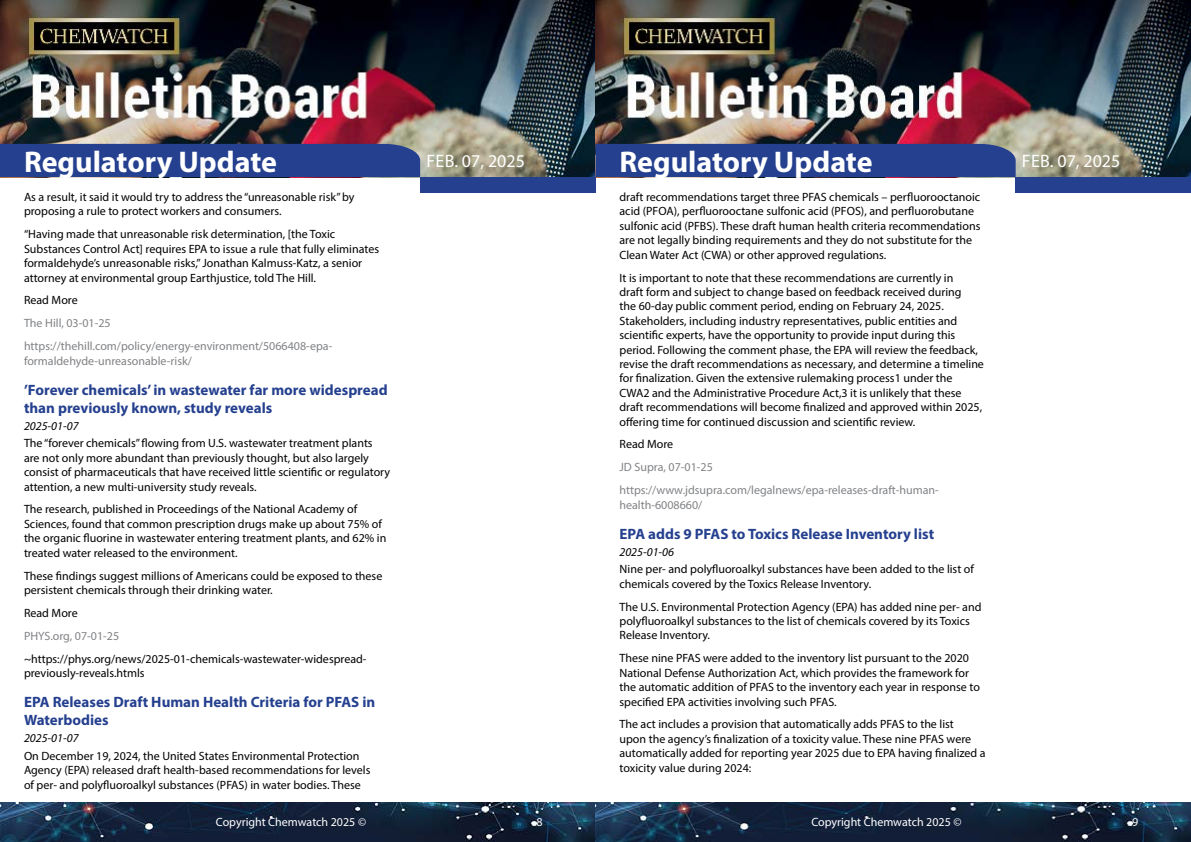
<style>
.page{position:relative;width:1191px;height:842px;background:#fff}
.page>*{position:absolute;margin:0;border:0;box-sizing:border-box;transform-origin:0 0}
.t1{font:700 30px "Myriad Pro";color:#fff}
.t2{font:18px "Myriad Pro";color:#fff}
.t3{font:700 15px/18px "Myriad Pro";color:#25408f}
.t4{font:12px/14.4px "Myriad Pro";color:#000}
.t5{font:12px/22.9px "Myriad Pro";color:#808285}
.t6{font:12px "Myriad Pro";color:#fff}
.t7{font:italic 12px "Myriad Pro";color:#000}
</style>
<div class="page">
<img style="left:0;top:0;width:1191px;height:177px">
<div style="left:420px;top:177px;width:175px;height:15px;background:#25408f"></div>
<div style="left:1015px;top:177px;width:176px;height:15px;background:#25408f"></div>
<div style="left:0;top:144px;width:420px;height:33px;background:#25408f"></div>
<div style="left:595px;top:144px;width:420px;height:33px;background:#25408f"></div>
<img style="left:0;top:802px;width:1191px;height:40px">
<h1 class="t1" style="left:24px;top:142px;width:255px">Regulatory Update</h1>
<h2 class="t2" style="left:426px;top:149px;width:100px">Feb. 07, 2025</h2>
<h1 class="t1" style="left:619px;top:142px;width:255px">Regulatory Update</h1>
<h2 class="t2" style="left:1022px;top:149px;width:100px">Feb. 07, 2025</h2>
<p class="t4" style="left:619px;top:190px;width:362px">draft recommendations target three PFAS chemicals – perfluorooctanoic acid (PFOA), perfluorooctane sulfonic acid (PFOS), and perfluorobutane sulfonic acid (PFBS). These draft human health criteria recommendations are not legally binding requirements and they do not substitute for the Clean Water Act (CWA) or other approved regulations.</p>
<p class="t4" style="left:619px;top:270px;width:366px">It is important to note that these recommendations are currently in<br>draft form and subject to change based on feedback received during<br>the 60-day public comment period, ending on February 24, 2025.<br>Stakeholders, including industry representatives, public entities and scientific experts, have the opportunity to provide input during this period. Following the comment phase, the EPA will review the feedback, revise the draft recommendations as necessary, and determine a timeline for finalization. Given the extensive rulemaking process1 under the CWA2 and the Administrative Procedure Act,3 it is unlikely that these draft recommendations will become finalized and approved within 2025, offering time for continued discussion and scientific review.</p>
<p class="t4" style="left:619px;top:437px;width:55px">Read More</p>
<p class="t5" style="left:619px;top:456px;width:321px">JD Supra, 07-01-25 https://www.jdsupra.com/legalnews/epa-releases-draft-human-</p>
<p class="t5" style="left:619px;top:493px;width:84px">health-6008660/</p>
<p class="t3" style="left:619px;top:524px;width:316px">EPA adds 9 PFAS to Toxics Release Inventory list</p>
<p class="t7" style="left:619px;top:545px;width:56px">2025-01-06</p>
<p class="t4" style="left:619px;top:562px;width:356px">Nine per- and polyfluoroalkyl substances have been added to the list of chemicals covered by the Toxics Release Inventory.</p>
<p class="t4" style="left:619px;top:599px;width:363px">The U.S. Environmental Protection Agency (EPA) has added nine per- and polyfluoroalkyl substances to the list of chemicals covered by its Toxics<br>Release Inventory.</p>
<p class="t4" style="left:619px;top:651px;width:362px">These nine PFAS were added to the inventory list pursuant to the 2020<br>National Defense Authorization Act, which provides the framework for the automatic addition of PFAS to the inventory each year in response to specified EPA activities involving such PFAS.</p>
<p class="t4" style="left:619px;top:717px;width:368px">The act includes a provision that automatically adds PFAS to the list<br>upon the agency’s finalization of a toxicity value. These nine PFAS were automatically added for reporting year 2025 due to EPA having finalized a toxicity value during 2024:</p>
<p class="t4" style="left:24px;top:190px;width:332px">As a result, it said it would try to address the “unreasonable risk” by proposing a rule to protect workers and consumers.</p>
<p class="t4" style="left:24px;top:227px;width:356px">“Having made that unreasonable risk determination, [the Toxic Substances Control Act] requires EPA to issue a rule that fully eliminates formaldehyde’s unreasonable risks,” Jonathan Kalmuss-Katz, a senior attorney at environmental group Earthjustice, told The Hill.</p>
<p class="t4" style="left:24px;top:293px;width:55px">Read More</p>
<p class="t5" style="left:24px;top:312px;width:310px">The Hill, 03-01-25 https://thehill.com/policy/energy-environment/5066408-epa-</p>
<p class="t5" style="left:24px;top:349px;width:169px">formaldehyde-unreasonable-risk/</p>
<p class="t3" style="left:24px;top:380px;width:365px">’Forever chemicals’ in wastewater far more widespread than previously known, study reveals</p>
<p class="t7" style="left:24px;top:419px;width:56px">2025-01-07</p>
<p class="t4" style="left:24px;top:436px;width:368px">The “forever chemicals” flowing from U.S. wastewater treatment plants are not only more abundant than previously thought, but also largely consist of pharmaceuticals that have received little scientific or regulatory attention, a new multi-university study reveals.</p>
<p class="t4" style="left:24px;top:502px;width:364px">The research, published in Proceedings of the National Academy of Sciences, found that common prescription drugs make up about 75% of the organic fluorine in wastewater entering treatment plants, and 62% in treated water released to the environment.</p>
<p class="t4" style="left:24px;top:568px;width:360px">These findings suggest millions of Americans could be exposed to these persistent chemicals through their drinking water.</p>
<p class="t4" style="left:24px;top:605px;width:55px">Read More</p>
<p class="t5" style="left:24px;top:624px;width:97px">PHYS.org, 07-01-25</p>
<p class="t4" style="left:24px;top:651px;width:344px">~https://phys.org/news/2025-01-chemicals-wastewater-widespread&shy;previously-reveals.htmls</p>
<p class="t3" style="left:24px;top:692px;width:353px">EPA Releases Draft Human Health Criteria for PFAS in<br>Waterbodies</p>
<p class="t7" style="left:24px;top:731px;width:56px">2025-01-07</p>
<p class="t4" style="left:24px;top:748px;width:348px">On December 19, 2024, the United States Environmental Protection<br>Agency (EPA) released draft health-based recommendations for levels of per- and polyfluoroalkyl substances (PFAS) in water bodies. These</p>
<p class="t6" style="left:216px;top:815px;width:152px">Copyright Chemwatch 2025 ©</p>
<p class="t6" style="left:536px;top:815px;width:8px">8</p>
<p class="t6" style="left:811px;top:815px;width:152px">Copyright Chemwatch 2025 ©</p>
<p class="t6" style="left:1132px;top:815px;width:8px">9</p>
</div>
